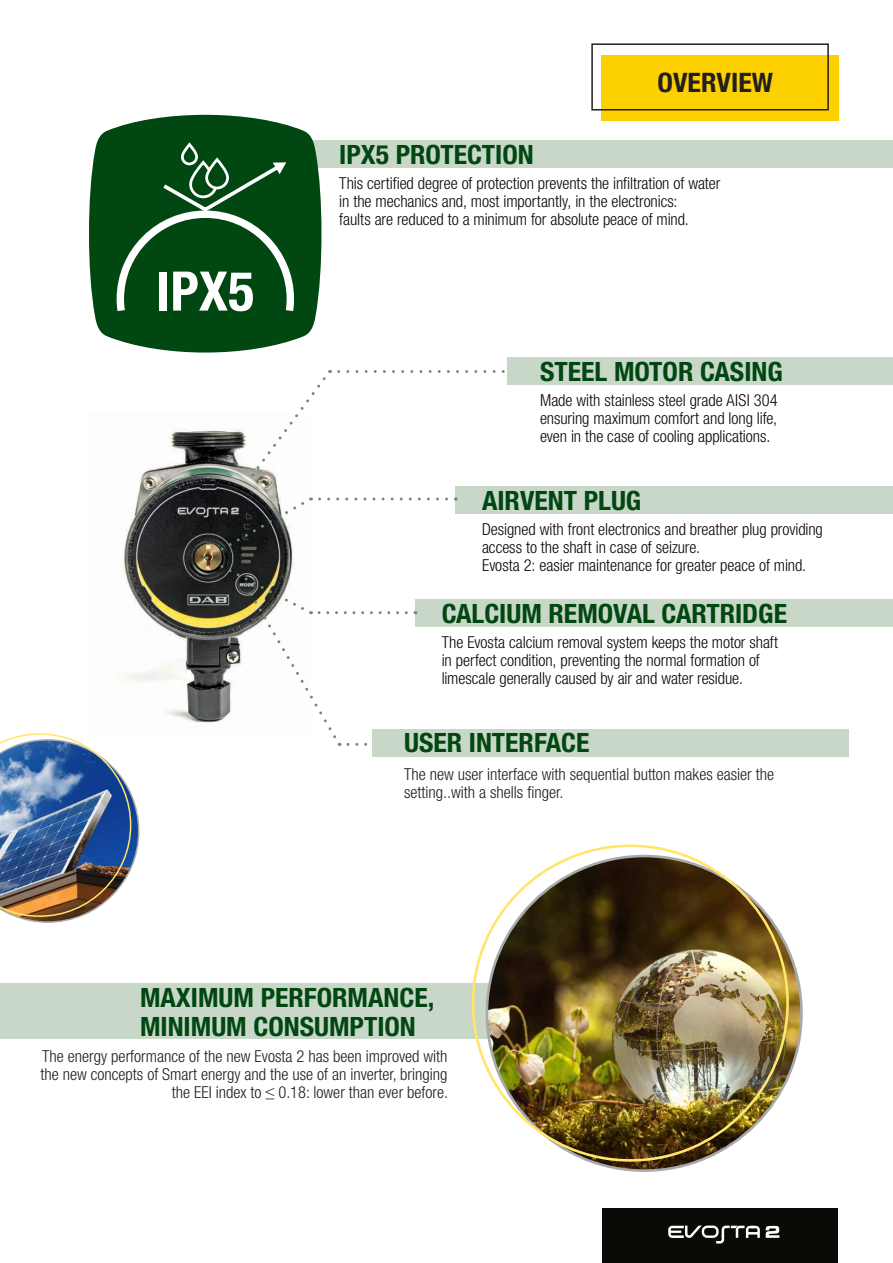
<style>
.page{position:relative;width:893px;height:1263px;background:#fff}
.page>*{position:absolute;margin:0;border:0;box-sizing:border-box;transform-origin:0 0}
.t1{font:700 condensed 54.6px "Helvetica Neue LT";color:#fff}
.t2{font:700 condensed 26.85px "Helvetica Neue LT";color:#221f1f;scale:1.04 1}
.t3{font:700 condensed 26.7px/28.5px "Helvetica Neue LT";color:#004711;scale:1.04 1}
.t4{font:300 condensed 16.5px/18px "Helvetica Neue LT";letter-spacing:-.005em;color:#0c0a07}
.t5{font:300 condensed 16.5px/18px "Helvetica Neue LT";color:#221f1f;text-align:right}
</style>
<div class="page">
<div style="left:602px;top:1209px;width:236px;height:54px;background:#0c0a07"></div>
<svg style="left:668px;top:1225px;width:92px;height:18px"></svg>
<svg style="left:766px;top:1226px;width:13px;height:12px"></svg>
<img style="left:0;top:733px;width:139px;height:190px">
<div style="left:0;top:983px;width:527px;height:56px;background:#c8d7c8"></div>
<img style="left:487px;top:856px;width:314px;height:314px;border-radius:157px">
<div style="left:296px;top:140px;width:597px;height:28px;background:#c8d7c8"></div>
<svg style="left:91px;top:114px;width:229px;height:239px"></svg>
<svg style="left:113px;top:141px;width:185px;height:178px;background:#195928"></svg>
<div style="left:602px;top:55px;width:237px;height:66px;background:#fdd000"></div>
<div style="left:591px;top:43px;width:238px;height:68px;border:2px solid #221f1f"></div>
<img style="left:89px;top:428px;width:190px;height:309px">
<svg style="left:253px;top:370px;width:78px;height:106px"></svg>
<svg style="left:339px;top:370px;width:169px;height:3px"></svg>
<div style="left:455px;top:486px;width:438px;height:28px;background:#c8d7c8"></div>
<div style="left:415px;top:599px;width:478px;height:28px;background:#c8d7c8"></div>
<div style="left:508px;top:357px;width:385px;height:28px;background:#c8d7c8"></div>
<div style="left:372px;top:729px;width:476px;height:27px;background:#c8d7c8"></div>
<svg style="left:206px;top:497px;width:252px;height:249px"></svg>
<h3 class="t3" style="left:339px;top:140px;width:188px">IPX5 PROTECTION</h3>
<h2 class="t2" style="left:657px;top:67px;width:113px">OVERVIEW</h2>
<h1 class="t1" style="left:156px;top:261px;width:99px">IPX5</h1>
<p class="t4" style="left:339px;top:176px;width:382px">This certified degree of protection prevents the infiltration of water in the mechanics and, most importantly, in the electronics:<br>faults are reduced to a minimum for absolute peace of mind.</p>
<h3 class="t3" style="left:540px;top:357px;width:235px">STEEL MOTOR CASING</h3>
<p class="t4" style="left:540px;top:392px;width:239px;text-align:justify">Made with stainless steel grade AISI 304 ensuring maximum comfort and long life, even in the case of cooling applications.</p>
<h3 class="t3" style="left:482px;top:486px;width:155px">AIRVENT PLUG</h3>
<p class="t4" style="left:482px;top:522px;width:342px">Designed with front electronics and breather plug providing access to the shaft in case of seizure.<br>Evosta 2: easier maintenance for greater peace of mind.</p>
<h3 class="t3" style="left:442px;top:599px;width:334px">CALCIUM REMOVAL CARTRIDGE</h3>
<p class="t4" style="left:442px;top:634px;width:338px">The Evosta calcium removal system keeps the motor shaft in perfect condition, preventing the normal formation of limescale generally caused by air and water residue.</p>
<h3 class="t3" style="left:404px;top:729px;width:180px">USER INTERFACE</h3>
<p class="t5" style="left:404px;top:766px;width:372px;text-align:left">The new user interface with sequential button makes easier the setting..with a shells finger.</p>
<h3 class="t3" style="left:140px;top:983px;width:285px">MAXIMUM PERFORMANCE,<br>MINIMUM CONSUMPTION</h3>
<p class="t5" style="left:40px;top:1049px;width:409px">The energy performance of the new Evosta 2 has been improved with the new concepts of Smart energy and the use of an inverter, bringing the EEI index to ≤ 0.18: lower than ever before.</p>
</div>
